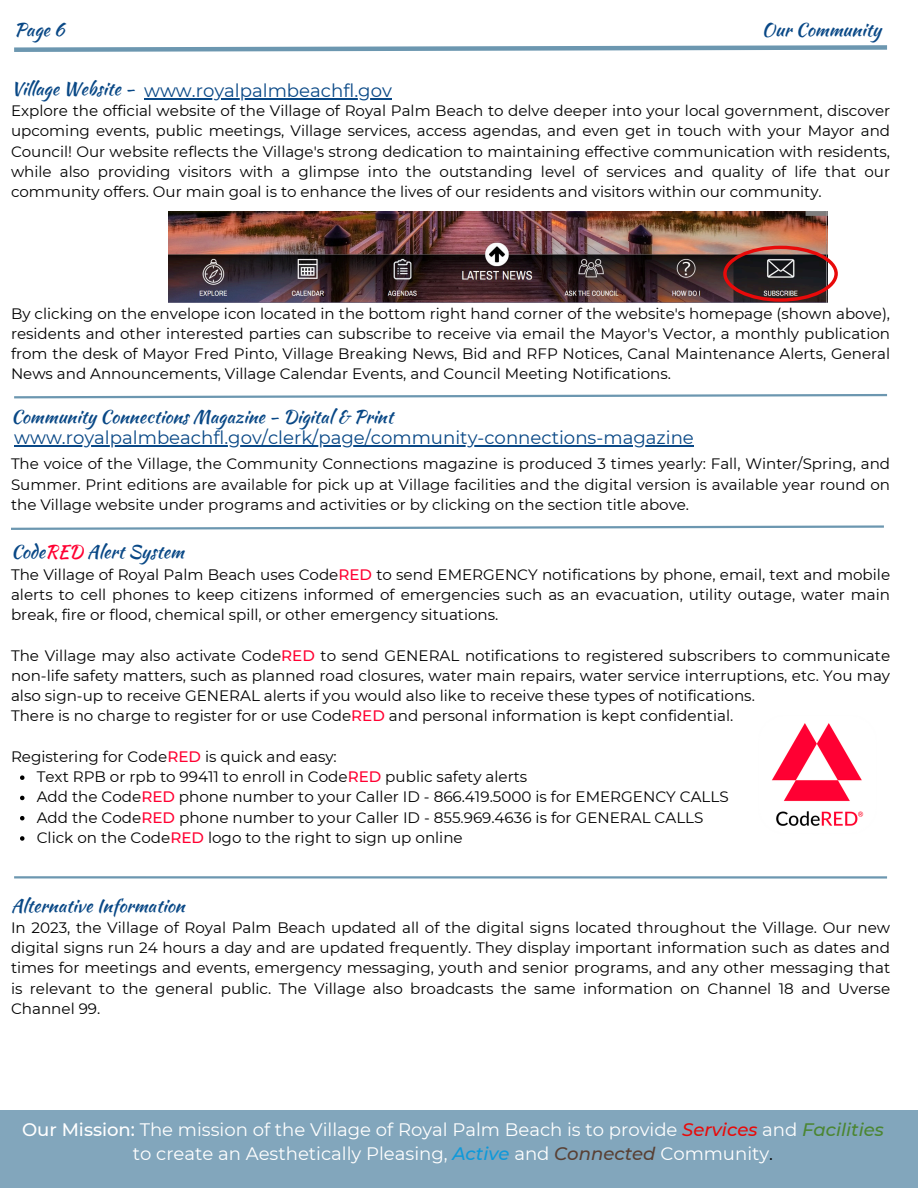
<style>
.page{position:relative;width:918px;height:1188px;background:#fff}
.page>*{position:absolute;margin:0;border:0;box-sizing:border-box;transform-origin:0 0}
.t1{font:18.15px "Kaushan Script";color:#094886}
.t2{font:18.15px "Montserrat";color:#094886}
.t3{font:18px/24.8px "Montserrat";color:#fff;text-align:center}
.t4{font:15.15px/20.2px "Montserrat";color:#000;text-align:justify}
.s1{color:#ff0032}
.s2{font-weight:500;color:#ff0032}
.s3{font-weight:500}
.s4{font-weight:500;font-style:italic;color:#e80a0a}
.s5{font-weight:500;font-style:italic;color:#4b8632}
.s6{font-weight:500;font-style:italic;color:#0e99da}
.s7{font-weight:500;font-style:italic;color:#594034}
.s8{color:#000}
</style>
<div class="page">
<svg style="left:20px;top:775px;width:5px;height:5px"></svg>
<svg style="left:20px;top:796px;width:5px;height:4px"></svg>
<svg style="left:20px;top:816px;width:5px;height:4px"></svg>
<svg style="left:20px;top:836px;width:5px;height:5px"></svg>
<img style="left:772px;top:723px;width:92px;height:103px">
<svg style="left:14px;top:45px;width:873px;height:7px"></svg>
<div style="left:0;top:1110px;width:918px;height:78px;background:#82a6bc"></div>
<img style="left:169px;top:211px;width:659px;height:91px">
<img style="left:723px;top:246px;width:115px;height:56px">
<svg style="left:14px;top:394px;width:873px;height:5px"></svg>
<svg style="left:11px;top:525px;width:873px;height:5px"></svg>
<hr style="left:14px;top:876px;width:873px;height:3px;background:#6c97b0">
<hr style="left:144px;top:99px;width:248px;height:1px;background:#094886">
<hr style="left:14px;top:445px;width:248px;height:1px;background:#094886">
<hr style="left:262px;top:445px;width:432px;height:1px;background:#094886">
<p class="t1" style="left:14px;top:16px;width:52px">Page 6</p>
<p class="t1" style="left:762px;top:16px;width:121px">Our Community</p>
<h1 class="t1" style="left:11px;top:75px;width:125px">Village Website -</h1>
<p class="t4" style="left:11px;top:101px;width:881px">Explore the official website of the Village of Royal Palm Beach to delve deeper into your local government, discover upcoming events, public meetings, Village services, access agendas, and even get in touch with your Mayor and Council! Our website reflects the Village's strong dedication to maintaining effective communication with residents, while also providing visitors with a glimpse into the outstanding level of services and quality of life that our community offers. Our main goal is to enhance the lives of our residents and visitors within our community.</p>
<h1 class="t2" style="left:144px;top:80px;width:249px">www.royalpalmbeachfl.gov</h1>
<p class="t4" style="left:11px;top:303px;width:881px">By clicking on the envelope icon located in the bottom right hand corner of the website's homepage (shown above), residents and other interested parties can subscribe to receive via email the Mayor's Vector, a monthly publication from the desk of Mayor Fred Pinto, Village Breaking News, Bid and RFP Notices, Canal Maintenance Alerts, General News and Announcements, Village Calendar Events, and Council Meeting Notifications.</p>
<p class="t1" style="left:11px;top:404px;width:384px">Community Connections Magazine - Digital &amp; Print</p>
<p class="t4" style="left:11px;top:454px;width:881px">The voice of the Village, the Community Connections magazine is produced 3 times yearly: Fall, Winter/Spring, and Summer. Print editions are available for pick up at Village facilities and the digital version is available year round on the Village website under programs and activities or by clicking on the section title above.</p>
<h1 class="t1" style="left:11px;top:539px;width:174px">Code<span class="s1">RED</span> Alert System</h1>
<p class="t4" style="left:11px;top:564px;width:881px">The Village of Royal Palm Beach uses Code<span class="s2">RED</span> to send EMERGENCY notifications by phone, email, text and mobile alerts to cell phones to keep citizens informed of emergencies such as an evacuation, utility outage, water main break, fire or flood, chemical spill, or other emergency situations.</p>
<p class="t4" style="left:11px;top:645px;width:881px">The Village may also activate Code<span class="s2">RED</span> to send GENERAL notifications to registered subscribers to communicate non-life safety matters, such as planned road closures, water main repairs, water service interruptions, etc. You may also sign-up to receive GENERAL alerts if you would also like to receive these types of notifications.</p>
<p class="t4" style="left:11px;top:706px;width:724px">There is no charge to register for or use Code<span class="s2">RED</span> and personal information is kept confidential.</p>
<p class="t4" style="left:11px;top:746px;width:327px">Registering for Code<span class="s2">RED</span> is quick and easy:</p>
<p class="t4" style="left:37px;top:767px;width:492px">Text RPB or rpb to 99411 to enroll in Code<span class="s2">RED</span> public safety alerts</p>
<p class="t4" style="left:37px;top:787px;width:693px">Add the Code<span class="s2">RED</span> phone number to your Caller ID - 866.419.5000 is for EMERGENCY CALLS</p>
<p class="t4" style="left:37px;top:807px;width:668px">Add the Code<span class="s2">RED</span> phone number to your Caller ID - 855.969.4636 is for GENERAL CALLS</p>
<p class="t4" style="left:37px;top:827px;width:428px">Click on the Code<span class="s2">RED</span> logo to the right to sign up online</p>
<p class="t2" style="left:14px;top:426px;width:681px">www.royalpalmbeachfl.gov/clerk/page/community-connections-magazine</p>
<p class="t1" style="left:11px;top:892px;width:175px">Alternative Information</p>
<p class="t4" style="left:11px;top:917px;width:881px">In 2023, the Village of Royal Palm Beach updated all of the digital signs located throughout the Village. Our new digital signs run 24 hours a day and are updated frequently. They display important information such as dates and times for meetings and events, emergency messaging, youth and senior programs, and any other messaging that is relevant to the general public. The Village also broadcasts the same information on Channel 18 and Uverse Channel 99.</p>
<p class="t3" style="left:22px;top:1117px;width:863px"><span class="s3">Our Mission:</span> The mission of the Village of Royal Palm Beach is to provide <span class="s4">Services</span> and <span class="s5">Facilities </span>to create an Aesthetically Pleasing, <span class="s6">Active</span> and <span class="s7">Connected</span> Community<span class="s8">.</span></p>
</div>
